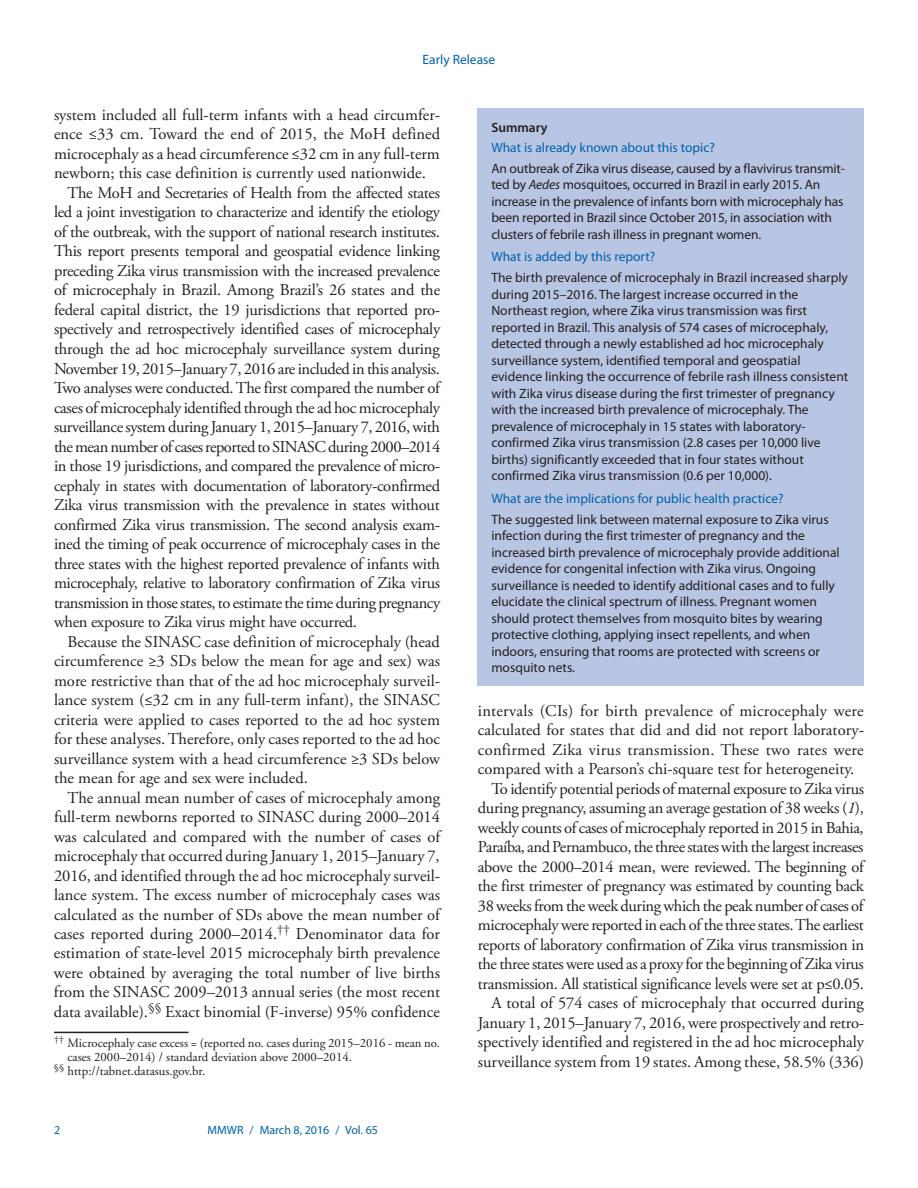
<style>
.page{position:relative;width:918px;height:1188px;background:#fff}
.page>*{position:absolute;margin:0;border:0;box-sizing:border-box;transform-origin:0 0}
.Paragraph{font:16.5px/19.5px "Adobe Garamond Pro";color:#231f20;text-align:justify}
.Summary_Box_Text{font:13.5px/16.5px "Myriad Pro";color:#231f20}
.Summary_Box_Heading{font:13.5px "Myriad Pro";color:#0161ab}
.Box_Title{font:600 13.5px "Myriad Pro";color:#231f20}
.footnote_w_rule_text{font:12.75px/14.2px "Adobe Garamond Pro";color:#231f20}
.footnote_no_rule_tex{font:12.75px "Adobe Garamond Pro";color:#231f20}
.footer_left{font:12px "Myriad Pro";color:#0161ab}
.s1{font-style:italic}
</style>
<div class="page">
<hr style="left:54px;top:1032px;width:134px;height:1px;background:#231f20">
<div style="left:478px;top:108px;width:386px;height:578px;background:#b8c6e3"></div>
<p class="Summary_Box_Heading" style="left:423px;top:51px;width:74px">Early Release</p>
<p class="Paragraph" style="left:54px;top:106px;width:388px">system included all full-term infants with a head circumfer&shy;ence ≤33 cm. Toward the end of 2015, the MoH defined microcephaly as a head circumference ≤32 cm in any full-term newborn; this case definition is currently used nationwide.</p>
<p class="Paragraph" style="left:54px;top:184px;width:388px;text-indent:13px">The MoH and Secretaries of Health from the affected states led a joint investigation to characterize and identify the etiology of the outbreak, with the support of national research institutes.<br>This report presents temporal and geospatial evidence linking preceding Zika virus transmission with the increased prevalence of microcephaly in Brazil. Among Brazil’s 26 states and the federal capital district, the 19 jurisdictions that reported pro&shy;spectively and retrospectively identified cases of microcephaly through the ad hoc microcephaly surveillance system during November 19, 2015–January 7, 2016 are included in this analysis.<br>Two analyses were conducted. The first compared the number of cases of microcephaly identified through the ad hoc microcephaly surveillance system during January 1, 2015–January 7, 2016, with the mean number of cases reported to SINASC during 2000–2014 in those 19 jurisdictions, and compared the prevalence of micro&shy;cephaly in states with documentation of laboratory-confirmed Zika virus transmission with the prevalence in states without confirmed Zika virus transmission. The second analysis exam&shy;ined the timing of peak occurrence of microcephaly cases in the three states with the highest reported prevalence of infants with microcephaly, relative to laboratory confirmation of Zika virus transmission in those states, to estimate the time during pregnancy when exposure to Zika virus might have occurred.</p>
<p class="Paragraph" style="left:54px;top:632px;width:388px;text-indent:13px">Because the SINASC case definition of microcephaly (head circumference ≥3 SDs below the mean for age and sex) was more restrictive than that of the ad hoc microcephaly surveil&shy;lance system (≤32 cm in any full-term infant), the SINASC criteria were applied to cases reported to the ad hoc system for these analyses. Therefore, only cases reported to the ad hoc surveillance system with a head circumference ≥3 SDs below the mean for age and sex were included.</p>
<p class="Paragraph" style="left:54px;top:788px;width:388px;text-indent:14px">The annual mean number of cases of microcephaly among full-term newborns reported to SINASC during 2000–2014 was calculated and compared with the number of cases of microcephaly that occurred during January 1, 2015–January 7, 2016, and identified through the ad hoc microcephaly surveil&shy;lance system. The excess number of microcephaly cases was calculated as the number of SDs above the mean number of cases reported during 2000–2014.<sup>††</sup> Denominator data for estimation of state-level 2015 microcephaly birth prevalence were obtained by averaging the total number of live births from the SINASC 2009–2013 annual series (the most recent data available).<sup>§§</sup> Exact binomial (F-inverse) 95% confidence</p>
<p class="footnote_w_rule_text" style="left:67px;top:1036px;width:374px;text-indent:-13px"><sup>††</sup> Microcephaly case excess = (reported no. cases during 2015–2016 - mean no. cases 2000–2014) / standard deviation above 2000–2014.</p>
<p class="footnote_no_rule_tex" style="left:54px;top:1064px;width:153px"><sup>§§</sup> http://tabnet.datasus.gov.br.</p>
<p class="footer_left" style="left:54px;top:1123px;width:8px">2</p>
<p class="footer_left" style="left:208px;top:1123px;width:172px">MMWR / March 8, 2016 / Vol. 65</p>
<p class="Box_Title" style="left:491px;top:119px;width:58px">Summary</p>
<p class="Summary_Box_Heading" style="left:491px;top:139px;width:225px">What is already known about this topic?</p>
<p class="Summary_Box_Text" style="left:491px;top:160px;width:355px">An outbreak of Zika virus disease, caused by a flavivirus transmit&shy;ted by <span class="s1">Aedes</span> mosquitoes, occurred in Brazil in early 2015. An increase in the prevalence of infants born with microcephaly has been reported in Brazil since October 2015, in association with clusters of febrile rash illness in pregnant women.</p>
<p class="Summary_Box_Heading" style="left:491px;top:249px;width:165px">What is added by this report?</p>
<p class="Summary_Box_Text" style="left:491px;top:269px;width:358px">The birth prevalence of microcephaly in Brazil increased sharply during 2015–2016. The largest increase occurred in the Northeast region, where Zika virus transmission was first reported in Brazil. This analysis of 574 cases of microcephaly, detected through a newly established ad hoc microcephaly surveillance system, identified temporal and geospatial evidence linking the occurrence of febrile rash illness consistent with Zika virus disease during the first trimester of pregnancy with the increased birth prevalence of microcephaly. The prevalence of microcephaly in 15 states with laboratory&shy;confirmed Zika virus transmission (2.8 cases per 10,000 live births) significantly exceeded that in four states without confirmed Zika virus transmission (0.6 per 10,000).</p>
<p class="Summary_Box_Heading" style="left:491px;top:490px;width:294px">What are the implications for public health practice?</p>
<p class="Summary_Box_Text" style="left:491px;top:511px;width:350px">The suggested link between maternal exposure to Zika virus infection during the first trimester of pregnancy and the increased birth prevalence of microcephaly provide additional evidence for congenital infection with Zika virus. Ongoing surveillance is needed to identify additional cases and to fully elucidate the clinical spectrum of illness. Pregnant women should protect themselves from mosquito bites by wearing protective clothing, applying insect repellents, and when indoors, ensuring that rooms are protected with screens or mosquito nets.</p>
<p class="Paragraph" style="left:478px;top:701px;width:388px">intervals (CIs) for birth prevalence of microcephaly were calculated for states that did and did not report laboratory&shy;confirmed Zika virus transmission. These two rates were compared with a Pearson’s chi-square test for heterogeneity.</p>
<p class="Paragraph" style="left:478px;top:779px;width:388px;text-indent:13px">To identify potential periods of maternal exposure to Zika virus during pregnancy, assuming an average gestation of 38 weeks (<span class="s1">1</span>), weekly counts of cases of microcephaly reported in 2015 in Bahia, Paraíba, and Pernambuco, the three states with the largest increases above the 2000–2014 mean, were reviewed. The beginning of the first trimester of pregnancy was estimated by counting back 38 weeks from the week during which the peak number of cases of microcephaly were reported in each of the three states. The earliest reports of laboratory confirmation of Zika virus transmission in the three states were used as a proxy for the beginning of Zika virus transmission. All statistical significance levels were set at p≤0.05.</p>
<p class="Paragraph" style="left:478px;top:994px;width:388px;text-indent:13px">A total of 574 cases of microcephaly that occurred during January 1, 2015–January 7, 2016, were prospectively and retro&shy;spectively identified and registered in the ad hoc microcephaly surveillance system from 19 states. Among these, 58.5% (336)</p>
</div>
